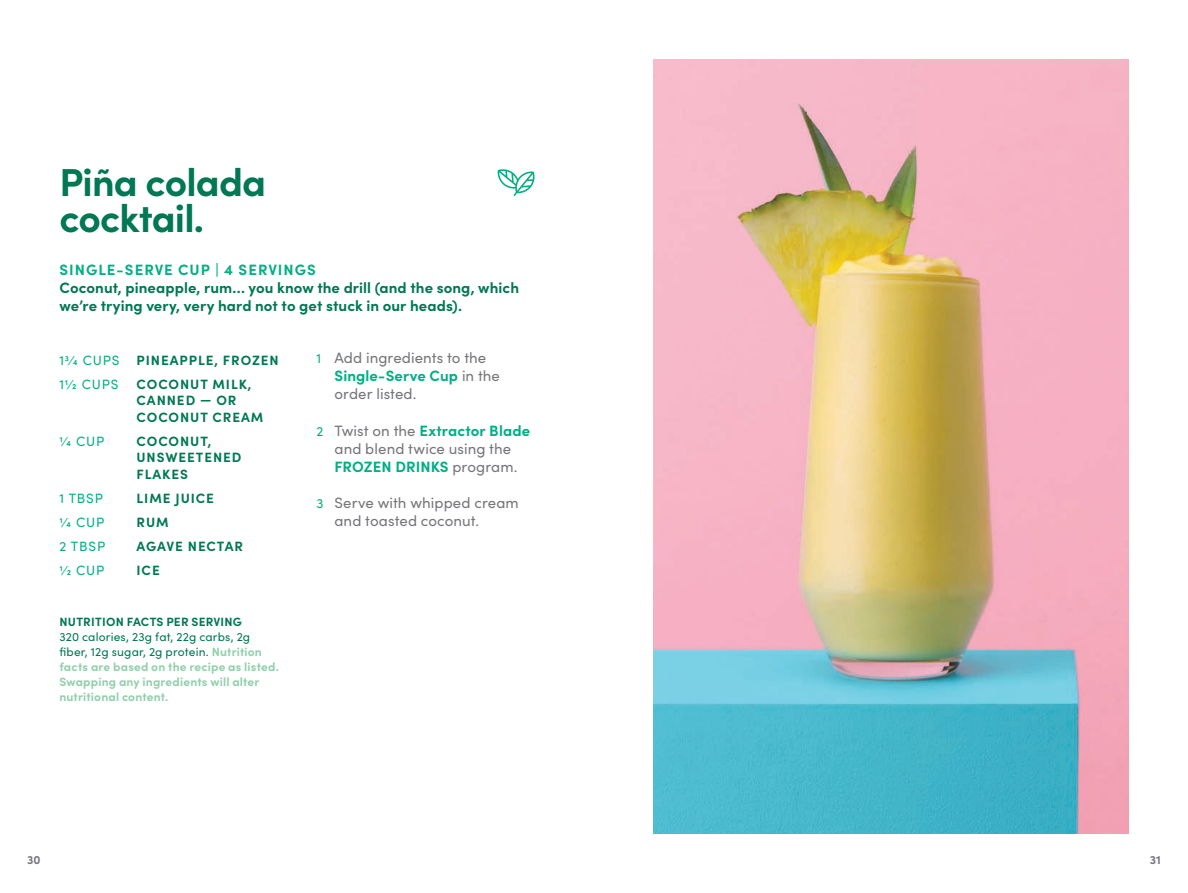
<style>
.page{position:relative;width:1188px;height:893px;background:#fff}
.page>*{position:absolute;margin:0;border:0;box-sizing:border-box;transform-origin:0 0}
.DS-_Title{font:700 39px/36px "Sofia Pro";letter-spacing:-.02em;color:#007854}
.Recipe_Steps{font:15px/18px "Sofia Pro";letter-spacing:.005em;color:#76777b}
.t1{font:700 15px/18px "Sofia Pro";letter-spacing:.005em;color:#007854}
.t2{font:700 15px "Sofia Pro";letter-spacing:.07em;color:#03af85}
.t3{font:700 13.5px/16.5px "Sofia Pro";letter-spacing:.07em;color:#007854}
.t4{font:13.5px "Sofia Pro";letter-spacing:.06em;color:#03af85}
.t5{font:700 12px/15px "Sofia Pro";letter-spacing:.015em;color:#91d0ac}
.t6{font:700 12px "Sofia Pro";color:#75777d}
.t7{font:700 12px "Sofia Pro";color:#75777b}
.s1{color:#007854}
.s2{font-weight:400;color:#007854}
.s3{font-size:13.5px;color:#03af85}
.s4{font-weight:700;color:#03af85}
</style>
<div class="page">
<img style="left:653px;top:59px;width:476px;height:774px">
<svg style="left:498px;top:169px;width:37px;height:27px"></svg>
<p class="DS-_Title" style="left:59px;top:161px;width:208px">Piña colada cocktail.</p>
<p class="t2" style="left:59px;top:259px;width:258px">SINGLE-SERVE CUP | 4 SERVINGS</p>
<p class="t1" style="left:59px;top:278px;width:461px">Coconut, pineapple, rum... you know the drill (and the song, which we’re trying very, very hard not to get stuck in our heads).</p>
<p class="t4" style="left:59px;top:350px;width:62px">13/4 CUPS</p>
<p class="t4" style="left:59px;top:374px;width:61px">11/2 CUPS</p>
<p class="t4" style="left:59px;top:431px;width:47px">1/4 CUP</p>
<p class="t4" style="left:59px;top:488px;width:45px">1 TBSP</p>
<p class="t4" style="left:59px;top:512px;width:47px">1/4 CUP</p>
<p class="t4" style="left:59px;top:536px;width:47px">2 TBSP</p>
<p class="t4" style="left:59px;top:560px;width:47px">1/2 CUP</p>
<p class="t3" style="left:137px;top:351px;width:144px">PINEAPPLE, FROZEN</p>
<p class="t3" style="left:137px;top:375px;width:128px">COCONUT MILK,<br>CANNED — OR<br>COCONUT CREAM</p>
<p class="t3" style="left:137px;top:432px;width:107px">COCONUT,<br>UNSWEETENED<br>FLAKES</p>
<p class="t3" style="left:137px;top:489px;width:79px">LIME JUICE</p>
<p class="t3" style="left:137px;top:513px;width:34px">RUM</p>
<p class="t3" style="left:137px;top:537px;width:108px">AGAVE NECTAR</p>
<p class="t3" style="left:137px;top:561px;width:25px">ICE</p>
<p class="t5" style="left:59px;top:613px;width:221px"><span class="s1">NUTRITION FACTS PER SERVING<br></span><span class="s2">320 calories, 23g fat, 22g carbs, 2g fiber, 12g sugar, 2g protein.</span> Nutrition facts are based on the recipe as listed.<br>Swapping any ingredients will alter nutritional content.</p>
<p class="Recipe_Steps" style="left:334px;top:348px;width:167px;text-indent:-18px"><span class="s3">1</span> Add ingredients to the<br><span class="s4">Single-Serve Cup</span> in the order listed.</p>
<p class="Recipe_Steps" style="left:316px;top:420px;width:215px;text-align:center"><span class="s3">2</span> Twist on the <span class="s4">Extractor Blade </span>and blend twice using the<br><span class="s4">FROZEN DRINKS</span> program.</p>
<p class="Recipe_Steps" style="left:334px;top:493px;width:186px;text-indent:-18px"><span class="s3">3</span> Serve with whipped cream and toasted coconut.</p>
<p class="t6" style="left:27px;top:850px;width:15px">30</p>
<p class="t7" style="left:1150px;top:850px;width:13px">31</p>
</div>
